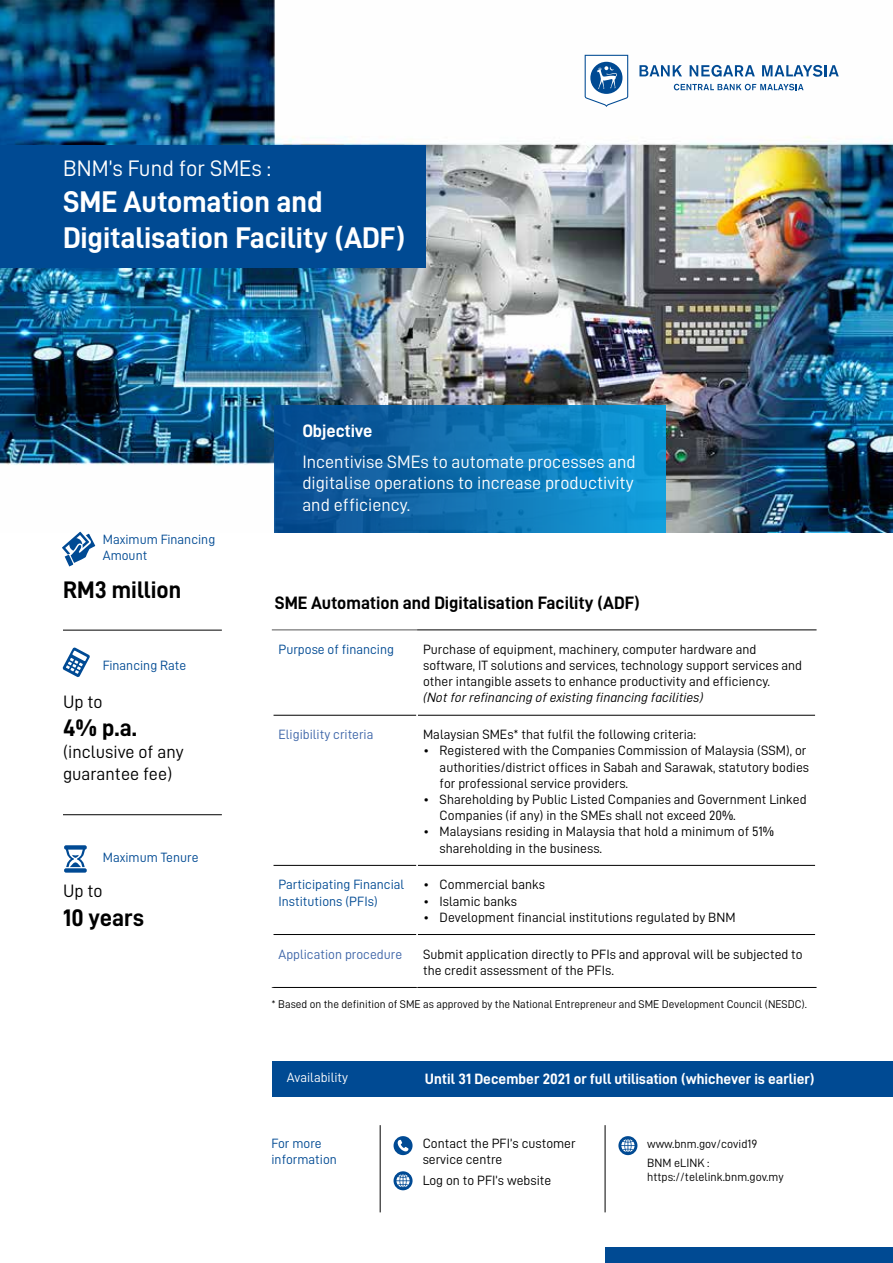
<style>
.page{position:relative;width:893px;height:1263px;background:#fff}
.page>*{position:absolute;margin:0;border:0;box-sizing:border-box;transform-origin:0 0}
.t1{font:30px/36px "D DIN Bold";color:#fff}
.t2{font:24px "D DIN Bold";color:#000}
.t3{font:22.5px "D DIN";color:#fff}
.t4{font:18px/21.6px "D DIN";color:#fff;text-align:justify}
.t5{font:18px "D DIN Bold";color:#000}
.t6{font:18px/21.6px "D DIN";color:#000}
.t7{font:18px "D DIN Bold";letter-spacing:-.01em;color:#fff}
.t8{font:15px "D DIN Bold";color:#fff}
.t9{font:13.5px/16.2px "D DIN";color:#000}
.t10{font:13.5px/16.2px "D DIN";color:#004a93}
.t11{font:13.5px "D DIN Italic";color:#000}
.t12{font:13.5px "D DIN";color:#3d65a8}
.t13{font:13.5px "D DIN";color:#fff}
.t14{font:12px/18.6px "D DIN";color:#000}
.t15{font:11.25px "D DIN";color:#000}
</style>
<div class="page">
<img style="left:0;top:0;width:893px;height:533px">
<div style="left:275px;top:405px;width:390px;height:128px;background:linear-gradient(to right,#0b478a,#109bd8)"></div>
<hr style="left:273px;top:715px;width:143px;height:1px;background:#000">
<hr style="left:418px;top:715px;width:397px;height:1px;background:#000">
<hr style="left:273px;top:865px;width:143px;height:1px;background:#000">
<hr style="left:418px;top:865px;width:397px;height:1px;background:#000">
<hr style="left:273px;top:934px;width:143px;height:1px;background:#000">
<hr style="left:418px;top:934px;width:397px;height:1px;background:#000">
<hr style="left:272px;top:987px;width:145px;height:1px;background:#000">
<hr style="left:417px;top:987px;width:399px;height:1px;background:#000">
<hr style="left:272px;top:630px;width:145px;height:1px;background:#575756">
<hr style="left:417px;top:630px;width:399px;height:1px;background:#000">
<div style="left:0;top:145px;width:426px;height:123px;background:#004a93"></div>
<div style="left:605px;top:1247px;width:288px;height:16px;background:#004a93"></div>
<svg style="left:639px;top:65px;width:43px;height:11px"></svg>
<svg style="left:690px;top:65px;width:65px;height:12px"></svg>
<svg style="left:762px;top:65px;width:77px;height:12px"></svg>
<svg style="left:674px;top:84px;width:129px;height:6px"></svg>
<svg style="left:585px;top:55px;width:43px;height:52px"></svg>
<hr style="left:605px;top:1125px;width:1px;height:87px;background:#000">
<hr style="left:380px;top:1125px;width:1px;height:87px;background:#000">
<div style="left:273px;top:1061px;width:620px;height:35px;background:#004a93"></div>
<hr style="left:63px;top:630px;width:159px;height:1px;background:#000">
<hr style="left:63px;top:814px;width:159px;height:1px;background:#000">
<svg style="left:394px;top:1136px;width:19px;height:19px"></svg>
<svg style="left:394px;top:1171px;width:19px;height:19px"></svg>
<svg style="left:64px;top:845px;width:23px;height:28px"></svg>
<svg style="left:62px;top:532px;width:33px;height:34px"></svg>
<svg style="left:62px;top:647px;width:28px;height:30px"></svg>
<svg style="left:618px;top:1136px;width:19px;height:19px"></svg>
<h3 class="t3" style="left:63px;top:156px;width:210px">BNM’s Fund for SMEs :</h3>
<h1 class="t1" style="left:63px;top:183px;width:344px">SME Automation and<br>Digitalisation Facility (ADF)</h1>
<p class="t10" style="left:103px;top:531px;width:114px">Maximum Financing<br>Amount</p>
<h2 class="t2" style="left:63px;top:577px;width:120px">RM3 million</h2>
<p class="t10" style="left:103px;top:657px;width:85px">Financing Rate</p>
<h3 class="t6" style="left:63px;top:690px;width:41px">Up to</h3>
<h2 class="t2" style="left:63px;top:715px;width:75px">4% p.a.</h2>
<h3 class="t6" style="left:63px;top:741px;width:122px">(inclusive of any guarantee fee)</h3>
<p class="t10" style="left:103px;top:849px;width:97px">Maximum Tenure</p>
<h3 class="t6" style="left:63px;top:880px;width:41px">Up to</h3>
<h2 class="t2" style="left:63px;top:904px;width:83px">10 years</h2>
<h3 class="t7" style="left:302px;top:421px;width:72px">Objective</h3>
<h3 class="t4" style="left:302px;top:450px;width:335px">Incentivise SMEs to automate processes and digitalise operations to increase productivity and efficiency.</h3>
<h3 class="t5" style="left:275px;top:593px;width:366px">SME Automation and Digitalisation Facility (ADF)</h3>
<p class="t10" style="left:279px;top:641px;width:117px">Purpose of financing</p>
<p class="t9" style="left:423px;top:641px;width:381px">Purchase of equipment, machinery, computer hardware and software, IT solutions and services, technology support services and other intangible assets to enhance productivity and efficiency.</p>
<p class="t11" style="left:423px;top:690px;width:282px">(Not for refinancing of existing financing facilities)</p>
<p class="t12" style="left:279px;top:727px;width:96px">Eligibility criteria</p>
<p class="t9" style="left:423px;top:726px;width:275px">Malaysian SMEs* that fulfil the following criteria:</p>
<p class="t9" style="left:440px;top:742px;width:371px;text-indent:-16px">• Registered with the Companies Commission of Malaysia (SSM), or authorities/district offices in Sabah and Sarawak, statutory bodies for professional service providers.</p>
<p class="t9" style="left:440px;top:791px;width:368px;text-indent:-16px">• Shareholding by Public Listed Companies and Government Linked<br>Companies (if any) in the SMEs shall not exceed 20%.</p>
<p class="t9" style="left:440px;top:823px;width:336px;text-indent:-16px">• Malaysians residing in Malaysia that hold a minimum of 51% shareholding in the business.</p>
<p class="t10" style="left:279px;top:876px;width:127px">Participating Financial<br>Institutions (PFIs)</p>
<p class="t9" style="left:423px;top:876px;width:123px">• Commercial banks</p>
<p class="t9" style="left:423px;top:892px;width:96px">• Islamic banks</p>
<p class="t9" style="left:423px;top:909px;width:314px">• Development financial institutions regulated by BNM</p>
<p class="t12" style="left:279px;top:946px;width:125px">Application procedure</p>
<p class="t9" style="left:423px;top:945px;width:381px">Submit application directly to PFIs and approval will be subjected to the credit assessment of the PFIs.</p>
<p class="t15" style="left:271px;top:998px;width:537px">* Based on the definition of SME as approved by the National Entrepreneur and SME Development Council (NESDC).</p>
<p class="t13" style="left:287px;top:1070px;width:63px">Availability</p>
<p class="t8" style="left:425px;top:1070px;width:391px">Until 31 December 2021 or full utilisation (whichever is earlier)</p>
<p class="t10" style="left:271px;top:1135px;width:67px">For more information</p>
<p class="t9" style="left:423px;top:1135px;width:154px">Contact the PFI’s customer service centre</p>
<p class="t9" style="left:423px;top:1172px;width:130px">Log on to PFI’s website</p>
<p class="t14" style="left:647px;top:1135px;width:112px">www.bnm.gov/covid19<br>BNM eLINK :</p>
<p class="t14" style="left:647px;top:1168px;width:138px">https://telelink.bnm.gov.my</p>
</div>
